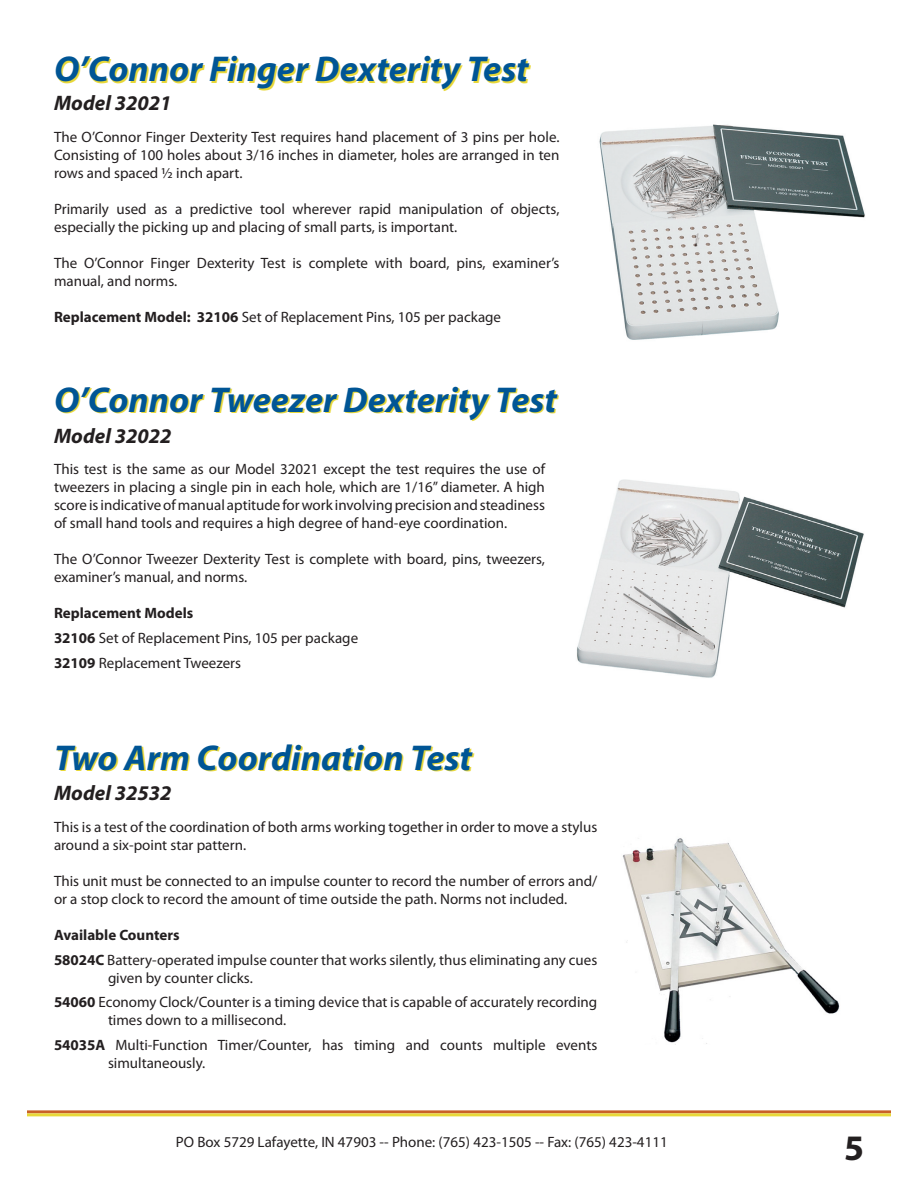
<style>
.page{position:relative;width:918px;height:1188px;background:#fff}
.page>*{position:absolute;margin:0;border:0;box-sizing:border-box;transform-origin:0 0}
.t1{font:italic 700 36px "Myriad Pro";color:#005595}
.t2{font:700 36px "Myriad Pro";color:#231f20}
.t3{font:italic 700 21px "Myriad Pro";color:#231f20}
.t4{font:15px/18px "Myriad Pro";color:#231f20}
.t5{font:700 15px "Myriad Pro";color:#231f20}
.s1{font-weight:700}
</style>
<div class="page">
<hr style="left:27px;top:1110px;width:864px;height:3px;background:#c96127">
<hr style="left:27px;top:1113px;width:864px;height:3px;background:#e8d838">
<img style="left:599px;top:124px;width:266px;height:216px">
<img style="left:622px;top:838px;width:218px;height:207px">
<img style="left:577px;top:479px;width:287px;height:199px">
<p class="t1" style="left:54px;top:45px;width:476px">O’Connor Finger Dexterity Test</p>
<p class="t3" style="left:54px;top:90px;width:119px">Model 32021</p>
<p class="t4" style="left:54px;top:127px;width:507px;text-align:justify">The O’Connor Finger Dexterity Test requires hand placement of 3 pins per hole.<br>Consisting of 100 holes about 3/16 inches in diameter, holes are arranged in ten rows and spaced ½ inch apart.</p>
<p class="t4" style="left:54px;top:199px;width:507px">Primarily used as a predictive tool wherever rapid manipulation of objects, especially the picking up and placing of small parts, is important.</p>
<p class="t4" style="left:54px;top:253px;width:507px">The O’Connor Finger Dexterity Test is complete with board, pins, examiner’s manual, and norms.</p>
<p class="t4" style="left:54px;top:307px;width:449px"><span class="s1">Replacement Model: 32106</span> Set of Replacement Pins, 105 per package</p>
<p class="t1" style="left:54px;top:376px;width:504px">O’Connor Tweezer Dexterity Test</p>
<p class="t3" style="left:54px;top:422px;width:119px">Model 32022</p>
<p class="t4" style="left:54px;top:460px;width:493px;text-align:justify">This test is the same as our Model 32021 except the test requires the use of tweezers in placing a single pin in each hole, which are 1/16” diameter. A high score is indicative of manual aptitude for work involving precision and steadiness of small hand tools and requires a high degree of hand-eye coordination.</p>
<p class="t4" style="left:54px;top:550px;width:492px">The O’Connor Tweezer Dexterity Test is complete with board, pins, tweezers, examiner’s manual, and norms.</p>
<p class="t5" style="left:54px;top:604px;width:141px">Replacement Models</p>
<p class="t4" style="left:54px;top:629px;width:306px"><span class="s1">32106</span> Set of Replacement Pins, 105 per package</p>
<p class="t4" style="left:54px;top:654px;width:189px"><span class="s1">32109</span> Replacement Tweezers</p>
<p class="t1" style="left:54px;top:734px;width:420px">Two Arm Coordination Test</p>
<p class="t3" style="left:54px;top:780px;width:119px">Model 32532</p>
<p class="t4" style="left:54px;top:817px;width:545px">This is a test of the coordination of both arms working together in order to move a stylus around a six-point star pattern.</p>
<p class="t4" style="left:54px;top:871px;width:545px">This unit must be connected to an impulse counter to record the number of errors and/ or a stop clock to record the amount of time outside the path. Norms not included.</p>
<p class="t5" style="left:54px;top:925px;width:127px">Available Counters</p>
<p class="t4" style="left:108px;top:950px;width:491px;text-indent:-54px"><span class="s1">58024C</span> Battery-operated impulse counter that works silently, thus eliminating any cues given by counter clicks.</p>
<p class="t4" style="left:108px;top:993px;width:491px;text-indent:-54px"><span class="s1">54060</span> Economy Clock/Counter is a timing device that is capable of accurately recording times down to a millisecond.</p>
<p class="t4" style="left:108px;top:1036px;width:491px;text-indent:-54px"><span class="s1">54035A</span> Multi-Function Timer/Counter, has timing and counts multiple events simultaneously.</p>
<p class="t4" style="left:176px;top:1133px;width:493px">PO Box 5729 Lafayette, IN 47903 -- Phone: (765) 423-1505 -- Fax: (765) 423-4111</p>
<p class="t2" style="left:844px;top:1125px;width:21px">5</p>
</div>
